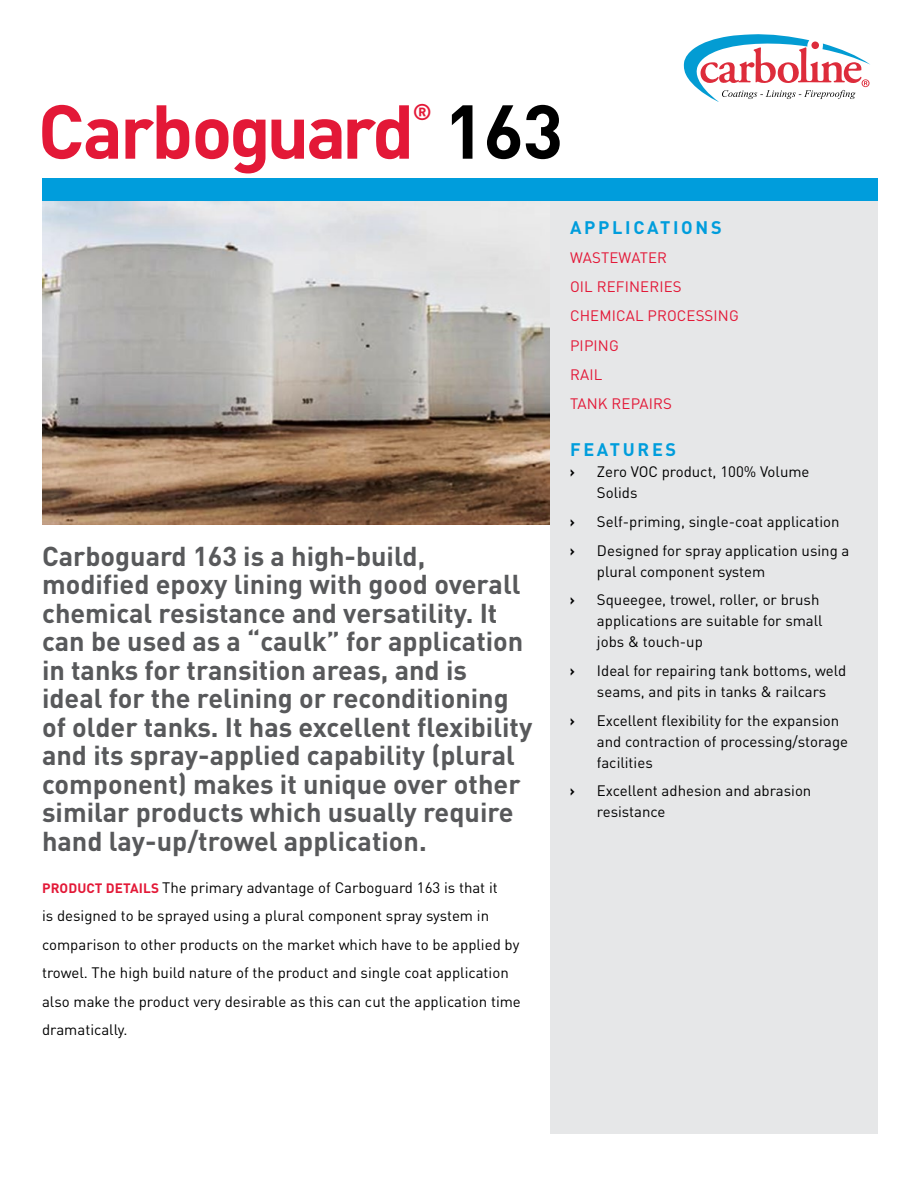
<style>
.page{position:relative;width:918px;height:1188px;background:#fff}
.page>*{position:absolute;margin:0;border:0;box-sizing:border-box;transform-origin:0 0}
.t1{font:700 75px "DIN";letter-spacing:-.04em;color:#e31837}
.t2{font:700 27px/28.5px "DIN Pro";color:#58595b}
.t3{font:700 22.5px "DIN";color:#e31837}
.t4{font:700 18px "DIN Pro";letter-spacing:.15em;color:#009ddc}
.t5{font:15px/21px "DIN Pro";color:#000}
.t6{font:15px/29.2px "DIN Pro";letter-spacing:.01em;color:#e31837}
.t7{font:700 15px "DIN Pro";color:#000}
.s1{color:#000}
.s2{font-weight:700;font-size:13.5px;color:#e31837}
</style>
<div class="page">
<img style="left:42px;top:201px;width:508px;height:323px">
<div style="left:550px;top:200px;width:328px;height:934px;background:#e6e7e8"></div>
<div style="left:42px;top:178px;width:836px;height:23px;background:#009ddc"></div>
<svg style="left:684px;top:34px;width:186px;height:68px"></svg>
<div style="left:811px;top:42px;width:8px;height:7px;background:#dd2c3b;border-radius:50%"></div>
<h3 class="t3" style="left:413px;top:97px;width:20px">®</h3>
<h1 class="t1" style="left:38px;top:83px;width:527px">Carboguard <span class="s1">163</span></h1>
<p class="t2" style="left:42px;top:539px;width:492px">Carboguard 163 is a high-build, modified epoxy lining with good overall chemical resistance and versatility. It can be used as a “caulk” for application in tanks for transition areas, and is ideal for the relining or reconditioning of older tanks. It has excellent flexibility and its spray-applied capability (plural component) makes it unique over other similar products which usually require hand lay-up/trowel application.</p>
<p class="t5" style="left:42px;top:872px;width:480px;line-height:28.5px"><span class="s2">PRODUCT DETAILS</span> The primary advantage of Carboguard 163 is that it<br>is designed to be sprayed using a plural component spray system in comparison to other products on the market which have to be applied by trowel. The high build nature of the product and single coat application also make the product very desirable as this can cut the application time dramatically.</p>
<p class="t4" style="left:570px;top:212px;width:153px">APPLICATIONS</p>
<p class="t6" style="left:570px;top:241px;width:170px">WASTEWATER<br>OIL REFINERIES<br>CHEMICAL PROCESSING<br>PIPING<br>RAIL<br>TANK REPAIRS</p>
<p class="t4" style="left:570px;top:435px;width:108px">FEATURES</p>
<p class="t7" style="left:570px;top:459px;width:7px">›</p>
<p class="t5" style="left:597px;top:460px;width:214px">Zero VOC product, 100% Volume<br>Solids</p>
<p class="t7" style="left:570px;top:509px;width:7px">›</p>
<p class="t5" style="left:597px;top:510px;width:244px">Self-priming, single-coat application</p>
<p class="t7" style="left:570px;top:538px;width:7px">›</p>
<p class="t5" style="left:597px;top:538px;width:254px">Designed for spray application using a plural component system</p>
<p class="t7" style="left:570px;top:587px;width:7px">›</p>
<p class="t5" style="left:597px;top:588px;width:227px">Squeegee, trowel, roller, or brush applications are suitable for small jobs &amp; touch-up</p>
<p class="t7" style="left:570px;top:658px;width:7px">›</p>
<p class="t5" style="left:597px;top:659px;width:251px">Ideal for repairing tank bottoms, weld seams, and pits in tanks &amp; railcars</p>
<p class="t7" style="left:570px;top:708px;width:7px">›</p>
<p class="t5" style="left:597px;top:708px;width:253px">Excellent flexibility for the expansion and contraction of processing/storage facilities</p>
<p class="t7" style="left:570px;top:778px;width:7px">›</p>
<p class="t5" style="left:597px;top:779px;width:216px">Excellent adhesion and abrasion resistance</p>
</div>
